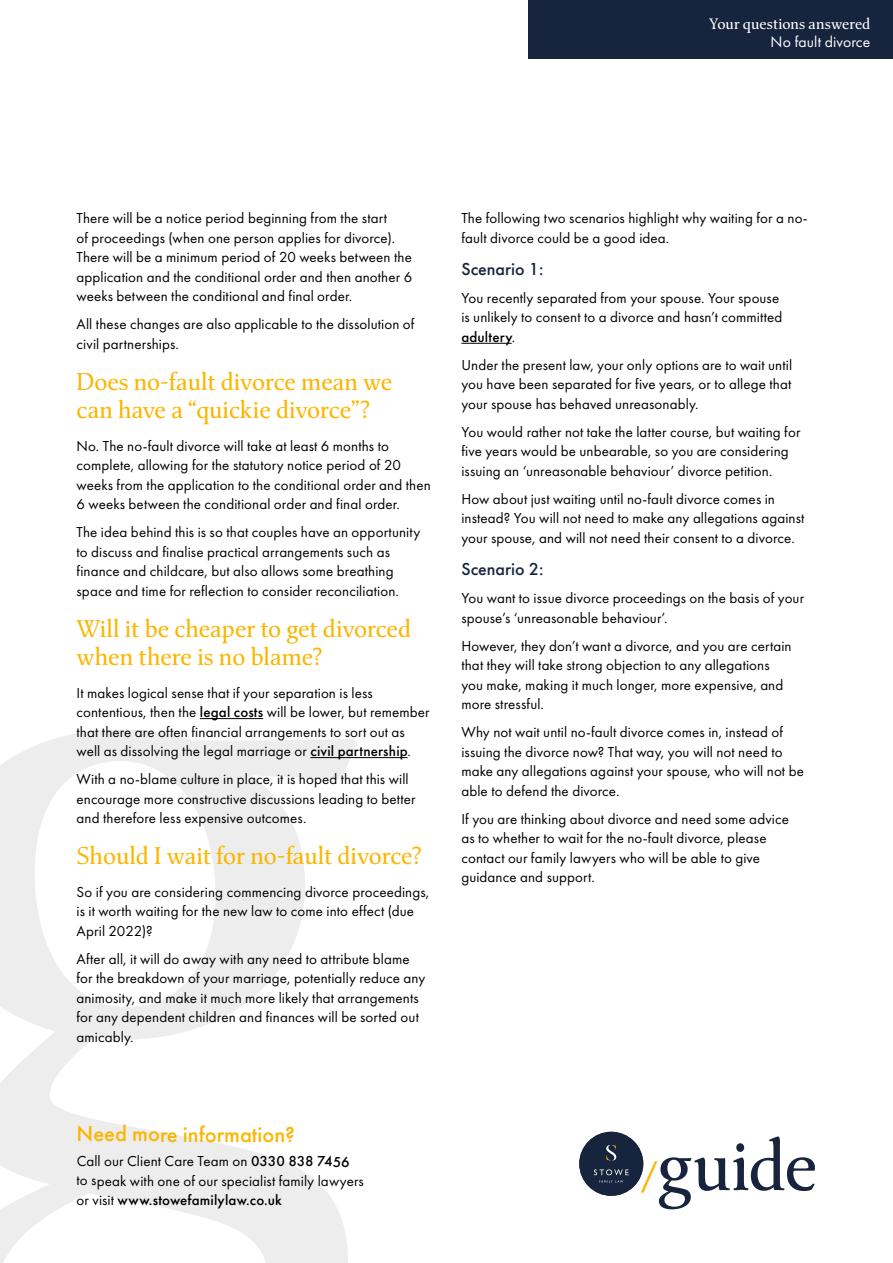
<style>
.page{position:relative;width:893px;height:1263px;background:#fff}
.page>*{position:absolute;margin:0;border:0;box-sizing:border-box;transform-origin:0 0}
.t1{font:69.6px "Classica Pro";letter-spacing:-.01em;color:#16243d}
.t2{font:24px/28.5px "Classica Pro";color:#fab600}
.t3{font:500 22.5px "Futura PT";letter-spacing:-.005em;color:#fab600}
.t4{font:500 18px "Futura PT";color:#16243d}
.t5{font:15.75px "Futura PT";letter-spacing:.005em;color:#fff}
.t6{font:15px/19.5px "Futura PT";letter-spacing:.005em;color:#000}
.t7{font:15px "Classica Pro";letter-spacing:.005em;color:#fff}
.s1{font-weight:500}
.s2{font-weight:600;font-size:39px;color:#fab600}
</style>
<div class="page">
<svg style="left:0;top:730px;width:357px;height:533px"></svg>
<div style="left:528px;top:0;width:365px;height:58px;background:#16243d"></div>
<hr style="left:200px;top:718px;width:63px;height:1px;background:#000">
<hr style="left:310px;top:757px;width:98px;height:1px;background:#000">
<hr style="left:461px;top:343px;width:51px;height:1px;background:#000">
<div style="left:579px;top:1132px;width:64px;height:64px;background:#17243d;border-radius:50%"></div>
<svg style="left:606px;top:1145px;width:11px;height:15px"></svg>
<svg style="left:594px;top:1169px;width:35px;height:13px"></svg>
<p class="t7" style="left:709px;top:13px;width:163px">Your questions answered</p>
<p class="t5" style="left:771px;top:33px;width:101px">No fault divorce</p>
<p class="t6" style="left:77px;top:208px;width:337px">There will be a notice period beginning from the start<br>of proceedings (when one person applies for divorce).<br>There will be a minimum period of 20 weeks between the application and the conditional order and then another 6 weeks between the conditional and final order.</p>
<p class="t6" style="left:77px;top:314px;width:339px">All these changes are also applicable to the dissolution of civil partnerships.</p>
<h2 class="t2" style="left:77px;top:367px;width:317px">Does no-fault divorce mean we can have a “quickie divorce”?</h2>
<p class="t6" style="left:77px;top:436px;width:356px">No. The no-fault divorce will take at least 6 months to complete, allowing for the statutory notice period of 20 weeks from the application to the conditional order and then 6 weeks between the conditional order and final order.</p>
<p class="t6" style="left:77px;top:522px;width:345px">The idea behind this is so that couples have an opportunity to discuss and finalise practical arrangements such as finance and childcare, but also allows some breathing space and time for reflection to consider reconciliation.</p>
<h2 class="t2" style="left:77px;top:614px;width:336px">Will it be cheaper to get divorced when there is no blame?</h2>
<p class="t6" style="left:77px;top:683px;width:355px">It makes logical sense that if your separation is less contentious, then the <span class="s1">legal costs</span> will be lower, but remember that there are often financial arrangements to sort out as well as dissolving the legal marriage or <span class="s1">civil partnership</span>.</p>
<p class="t6" style="left:77px;top:769px;width:341px">With a no-blame culture in place, it is hoped that this will encourage more constructive discussions leading to better and therefore less expensive outcomes.</p>
<h2 class="t2" style="left:77px;top:841px;width:347px">Should I wait for no-fault divorce?</h2>
<p class="t6" style="left:77px;top:882px;width:354px">So if you are considering commencing divorce proceedings, is it worth waiting for the new law to come into effect (due<br>April 2022)?</p>
<p class="t6" style="left:77px;top:949px;width:350px">After all, it will do away with any need to attribute blame for the breakdown of your marriage, potentially reduce any animosity, and make it much more likely that arrangements for any dependent children and finances will be sorted out amicably.</p>
<p class="t6" style="left:461px;top:208px;width:348px">The following two scenarios highlight why waiting for a no&shy;fault divorce could be a good idea.</p>
<p class="t4" style="left:461px;top:258px;width:84px">Scenario 1:</p>
<p class="t6" style="left:461px;top:288px;width:323px">You recently separated from your spouse. Your spouse is unlikely to consent to a divorce and hasn’t committed <span class="s1">adultery</span>.</p>
<p class="t6" style="left:461px;top:355px;width:332px;text-align:justify">Under the present law, your only options are to wait until you have been separated for five years, or to allege that your spouse has behaved unreasonably.</p>
<p class="t6" style="left:461px;top:422px;width:341px">You would rather not take the latter course, but waiting for five years would be unbearable, so you are considering issuing an ‘unreasonable behaviour’ divorce petition.</p>
<p class="t6" style="left:461px;top:489px;width:344px">How about just waiting until no-fault divorce comes in instead? You will not need to make any allegations against your spouse, and will not need their consent to a divorce.</p>
<p class="t4" style="left:461px;top:558px;width:84px">Scenario 2:</p>
<p class="t6" style="left:461px;top:588px;width:344px">You want to issue divorce proceedings on the basis of your spouse’s ‘unreasonable behaviour’.</p>
<p class="t6" style="left:461px;top:636px;width:332px">However, they don’t want a divorce, and you are certain that they will take strong objection to any allegations you make, making it much longer, more expensive, and more stressful.</p>
<p class="t6" style="left:461px;top:722px;width:344px">Why not wait until no-fault divorce comes in, instead of issuing the divorce now? That way, you will not need to make any allegations against your spouse, who will not be able to defend the divorce.</p>
<p class="t6" style="left:461px;top:809px;width:329px">If you are thinking about divorce and need some advice as to whether to wait for the no-fault divorce, please contact our family lawyers who will be able to give guidance and support.</p>
<h3 class="t3" style="left:77px;top:1120px;width:220px">Need more information?</h3>
<p class="t6" style="left:77px;top:1151px;width:289px">Call our Client Care Team on <span class="s1">0330 838 7456 </span>to speak with one of our specialist family lawyers or visit <span class="s1">www.stowefamilylaw.co.uk</span></p>
<h1 class="t1" style="left:639px;top:1119px;width:180px"><span class="s2">/</span>guide</h1>
</div>
